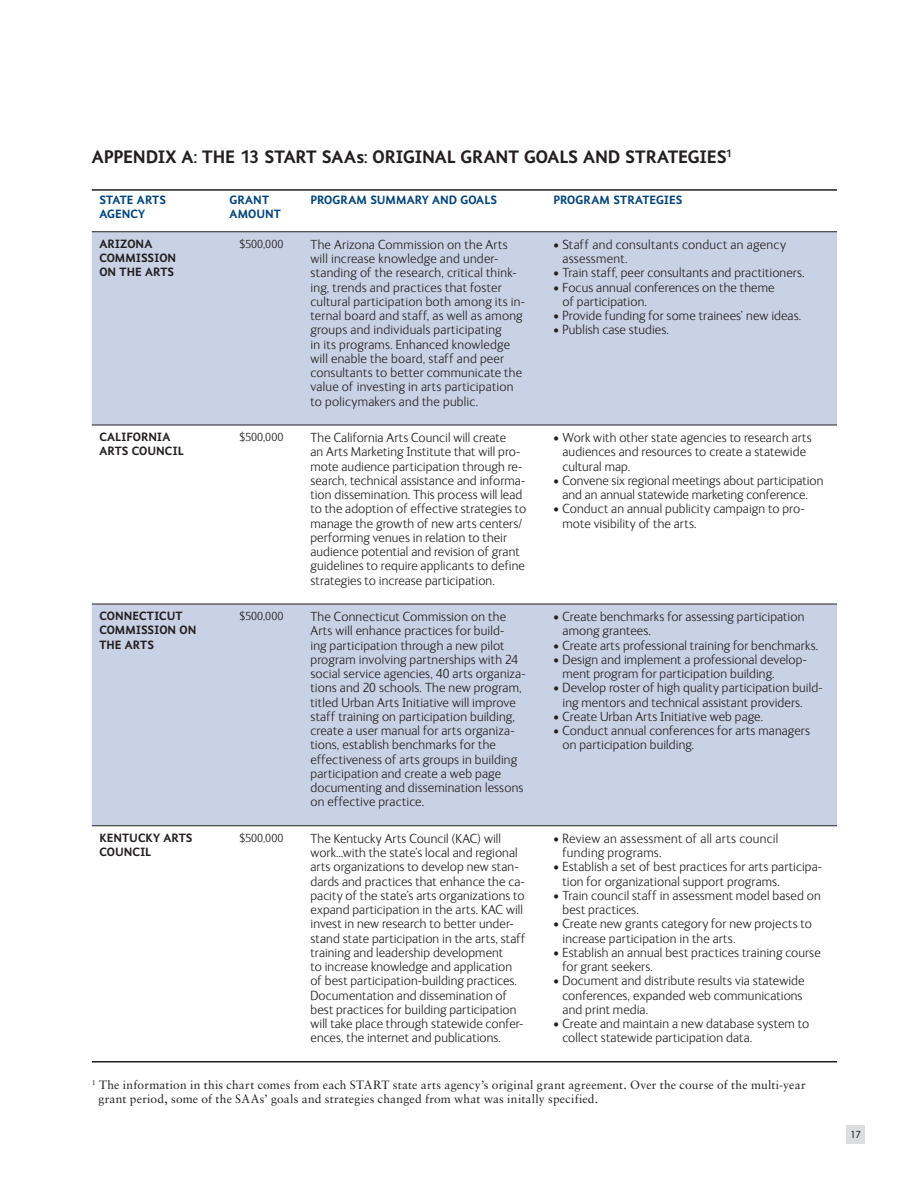
<style>
.page{position:relative;width:918px;height:1188px;background:#fff}
.page>*{position:absolute;margin:0;border:0;box-sizing:border-box;transform-origin:0 0}
.Highlight_text{font:700 18px "FS Ingrid";letter-spacing:-.005em;color:#231f20}
.Chart_style{font:300 13.5px/14.2px "FS Ingrid";letter-spacing:.01em;color:#231f20}
.Highlight_text-2{font:12px "Sabon LT Std";letter-spacing:.015em;color:#231f20}
.Chart_style-2{font:700 12px/14.2px "FS Ingrid";letter-spacing:.005em;color:#231f20}
.Chart_style-3{font:700 12px/14.2px "FS Ingrid";letter-spacing:.005em;color:#00447b}
.Chart_style-4{font:300 12px "FS Ingrid";letter-spacing:.01em;color:#231f20}
.t1{font:10.5px "FS Ingrid";color:#231f20}
</style>
<div class="page">
<div style="left:846px;top:1125px;width:19px;height:19px;background:#dcdddf"></div>
<svg style="left:92px;top:232px;width:745px;height:593px;fill:#c9d2e4"></svg>
<hr style="left:92px;top:189px;width:124px;height:2px;background:#231f20">
<hr style="left:216px;top:189px;width:81px;height:2px;background:#231f20">
<hr style="left:297px;top:189px;width:243px;height:2px;background:#231f20">
<hr style="left:540px;top:189px;width:297px;height:2px;background:#231f20">
<hr style="left:92px;top:231px;width:124px;height:1px;background:#231f20">
<hr style="left:216px;top:231px;width:81px;height:1px;background:#231f20">
<hr style="left:297px;top:231px;width:243px;height:1px;background:#231f20">
<hr style="left:540px;top:231px;width:297px;height:1px;background:#231f20">
<hr style="left:92px;top:425px;width:124px;height:1px;background:#231f20">
<hr style="left:216px;top:425px;width:81px;height:1px;background:#231f20">
<hr style="left:297px;top:425px;width:243px;height:1px;background:#231f20">
<hr style="left:540px;top:425px;width:297px;height:1px;background:#231f20">
<hr style="left:92px;top:604px;width:124px;height:1px;background:#231f20">
<hr style="left:216px;top:604px;width:81px;height:1px;background:#231f20">
<hr style="left:297px;top:604px;width:243px;height:1px;background:#231f20">
<hr style="left:540px;top:604px;width:297px;height:1px;background:#231f20">
<hr style="left:92px;top:825px;width:124px;height:1px;background:#231f20">
<hr style="left:216px;top:825px;width:81px;height:1px;background:#231f20">
<hr style="left:297px;top:825px;width:243px;height:1px;background:#231f20">
<hr style="left:540px;top:825px;width:297px;height:1px;background:#231f20">
<hr style="left:92px;top:1061px;width:124px;height:2px;background:#231f20">
<hr style="left:216px;top:1061px;width:81px;height:2px;background:#231f20">
<hr style="left:297px;top:1061px;width:243px;height:2px;background:#231f20">
<hr style="left:540px;top:1061px;width:297px;height:2px;background:#231f20">
<p class="Highlight_text" style="left:92px;top:147px;width:642px">APPENDIX A: THE 13 START SAAs: ORIGINAL GRANT GOALS AND STRATEGIES<sup>1</sup></p>
<p class="Chart_style-3" style="left:99px;top:193px;width:68px">STATE ARTS<br>AGENCY</p>
<p class="Chart_style-3" style="left:230px;top:193px;width:41px">GRANT</p>
<p class="Chart_style-3" style="left:230px;top:207px;width:53px">AMOUNT</p>
<p class="Chart_style-3" style="left:310px;top:193px;width:188px">PROGRAM SUMMARY AND GOALS</p>
<p class="Chart_style-3" style="left:554px;top:193px;width:131px">PROGRAM STRATEGIES</p>
<p class="Chart_style-2" style="left:99px;top:237px;width:54px">ARIZONA</p>
<p class="Chart_style-2" style="left:99px;top:251px;width:78px">COMMISSION</p>
<p class="Chart_style-2" style="left:99px;top:265px;width:76px">ON THE ARTS</p>
<p class="Chart_style-4" style="left:239px;top:238px;width:46px">$500,000</p>
<p class="Chart_style" style="left:310px;top:237px;width:216px">The Arizona Commission on the Arts will increase knowledge and under&shy;standing of the research, critical think&shy;ing, trends and practices that foster cultural participation both among its in&shy;ternal board and staff, as well as among groups and individuals participating<br>in its programs. Enhanced knowledge will enable the board, staff and peer consultants to better communicate the value of investing in arts participation to policymakers and the public.</p>
<p class="Chart_style" style="left:562px;top:237px;width:225px;text-indent:-9px">• Staff and consultants conduct an agency assessment.</p>
<p class="Chart_style" style="left:554px;top:266px;width:253px">• Train staff, peer consultants and practitioners.</p>
<p class="Chart_style" style="left:562px;top:280px;width:214px;text-indent:-9px">• Focus annual conferences on the theme of participation.</p>
<p class="Chart_style" style="left:554px;top:309px;width:249px">• Provide funding for some trainees’ new ideas.</p>
<p class="Chart_style" style="left:554px;top:323px;width:117px">• Publish case studies.</p>
<p class="Chart_style-2" style="left:99px;top:430px;width:86px">CALIFORNIA<br>ARTS COUNCIL</p>
<p class="Chart_style-4" style="left:239px;top:431px;width:46px">$500,000</p>
<p class="Chart_style" style="left:310px;top:431px;width:217px">The California Arts Council will create<br>an Arts Marketing Institute that will pro&shy;mote audience participation through re&shy;search, technical assistance and informa&shy;tion dissemination. This process will lead to the adoption of effective strategies to manage the growth of new arts centers/ performing venues in relation to their audience potential and revision of grant guidelines to require applicants to define strategies to increase participation.</p>
<p class="Chart_style" style="left:562px;top:431px;width:251px;text-indent:-9px">• Work with other state agencies to research arts audiences and resources to create a statewide cultural map.</p>
<p class="Chart_style" style="left:554px;top:473px;width:271px;text-align:center">• Convene six regional meetings about participation and an annual statewide marketing conference.</p>
<p class="Chart_style" style="left:562px;top:502px;width:244px;text-indent:-9px">• Conduct an annual publicity campaign to pro&shy;mote visibility of the arts.</p>
<p class="Chart_style-2" style="left:99px;top:609px;width:99px">CONNECTICUT<br>COMMISSION ON<br>THE ARTS</p>
<p class="Chart_style-4" style="left:239px;top:610px;width:46px">$500,000</p>
<p class="Chart_style" style="left:310px;top:610px;width:217px">The Connecticut Commission on the Arts will enhance practices for build-<br>ing participation through a new pilot program involving partnerships with 24 social service agencies, 40 arts organiza&shy;tions and 20 schools. The new program, titled Urban Arts Initiative will improve staff training on participation building, create a user manual for arts organiza&shy;tions, establish benchmarks for the effectiveness of arts groups in building participation and create a web page documenting and dissemination lessons on effective practice.</p>
<p class="Chart_style" style="left:562px;top:610px;width:243px;text-indent:-9px">• Create benchmarks for assessing participation among grantees.</p>
<p class="Chart_style" style="left:554px;top:638px;width:266px">• Create arts professional training for benchmarks.</p>
<p class="Chart_style" style="left:562px;top:652px;width:246px;text-indent:-9px">• Design and implement a professional develop&shy;ment program for participation building.</p>
<p class="Chart_style" style="left:562px;top:681px;width:262px;text-indent:-9px">• Develop roster of high quality participation build&shy;ing mentors and technical assistant providers.</p>
<p class="Chart_style" style="left:554px;top:709px;width:211px">• Create Urban Arts Initiative web page.</p>
<p class="Chart_style" style="left:562px;top:724px;width:249px;text-indent:-9px">• Conduct annual conferences for arts managers on participation building.</p>
<p class="Chart_style-2" style="left:99px;top:831px;width:95px">KENTUCKY ARTS<br>COUNCIL</p>
<p class="Chart_style-4" style="left:239px;top:832px;width:46px">$500,000</p>
<p class="Chart_style" style="left:310px;top:831px;width:216px">The Kentucky Arts Council (KAC) will work...with the state’s local and regional arts organizations to develop new stan&shy;dards and practices that enhance the ca&shy;pacity of the state’s arts organizations to expand participation in the arts. KAC will invest in new research to better under&shy;stand state participation in the arts, staff training and leadership development<br>to increase knowledge and application of best participation-building practices.<br>Documentation and dissemination of best practices for building participation will take place through statewide confer&shy;ences, the internet and publications.</p>
<p class="Chart_style" style="left:562px;top:831px;width:217px;text-indent:-9px">• Review an assessment of all arts council funding programs.</p>
<p class="Chart_style" style="left:562px;top:860px;width:261px;text-indent:-9px">• Establish a set of best practices for arts participa&shy;tion for organizational support programs.</p>
<p class="Chart_style" style="left:562px;top:888px;width:260px;text-indent:-9px">• Train council staff in assessment model based on best practices.</p>
<p class="Chart_style" style="left:562px;top:917px;width:251px;text-indent:-9px">• Create new grants category for new projects to increase participation in the arts.</p>
<p class="Chart_style" style="left:562px;top:945px;width:260px;text-indent:-9px">• Establish an annual best practices training course for grant seekers.</p>
<p class="Chart_style" style="left:562px;top:974px;width:244px;text-indent:-9px">• Document and distribute results via statewide conferences, expanded web communications and print media.</p>
<p class="Chart_style" style="left:562px;top:1017px;width:248px;text-indent:-9px">• Create and maintain a new database system to collect statewide participation data.</p>
<p class="Highlight_text-2" style="left:92px;top:1077px;width:715px"><sup>1</sup> The information in this chart comes from each START state arts agency’s original grant agreement. Over the course of the multi-year</p>
<p class="Highlight_text-2" style="left:98px;top:1092px;width:501px">grant period, some of the SAAs’ goals and strategies changed from what was initally specified.</p>
<p class="t1" style="left:850px;top:1129px;width:13px">17</p>
</div>
